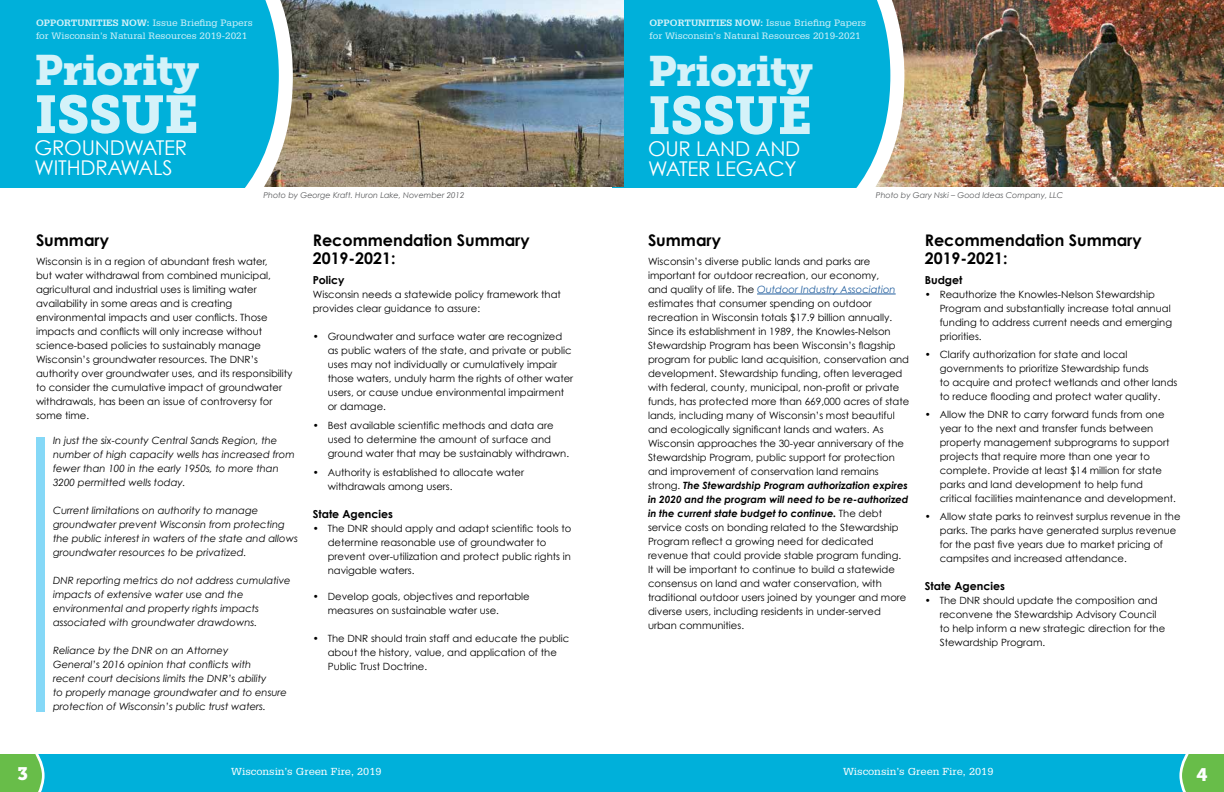
<style>
.page{position:relative;width:1224px;height:792px;background:#fff}
.page>*{position:absolute;margin:0;border:0;box-sizing:border-box;transform-origin:0 0}
.t1{font:52.8px "Museo Slab 900";letter-spacing:-.01em;color:#d4f2f9}
.t2{font:42.3px "Museo Slab 900";letter-spacing:-.02em;color:#d4f2f9}
.t3{font:20.4px/20px "Century Gothic";letter-spacing:-.01em;color:#fff}
.t4{font:18px "Museo Slab 900";color:#fff}
.t5{font:700 16px/18px "Century Gothic";color:#000}
.t6{font:700 11px "Century Gothic";color:#000}
.t7{font:10px/14px "Century Gothic";color:#000}
.t8{font:italic 10px/14px "Century Gothic";color:#000}
.t9{font:9.9px "Glypha";color:#fff;scale:1.11 1}
.t10{font:9px/13px "Glypha";color:#d4f2f9;scale:1.11 1}
.t11{font:italic 8px "Century Gothic";color:#58595b}
.s1{font-weight:700}
.s2{font-style:italic;color:#215e9e}
.s3{font-weight:700;font-style:italic}
</style>
<div class="page">
<div style="left:0;top:754px;width:1224px;height:38px;background:#00b0da"></div>
<svg style="left:0;top:754px;width:45px;height:38px;background:#6cc05b"></svg>
<svg style="left:1179px;top:754px;width:45px;height:38px;background:#6cc05b"></svg>
<img style="left:904px;top:0;width:320px;height:187px">
<svg style="left:890px;top:0;width:14px;height:187px"></svg>
<div style="left:624px;top:0;width:266px;height:187px;background:#00b0da"></div>
<hr style="left:757px;top:294px;width:139px;height:1px;background:#215e9e">
<img style="left:293px;top:0;width:331px;height:187px">
<svg style="left:279px;top:0;width:14px;height:187px"></svg>
<div style="left:0;top:0;width:279px;height:187px;background:#00b0da"></div>
<div style="left:36px;top:437px;width:9px;height:274px;background:#85d8f7"></div>
<p class="t10" style="left:36px;top:16px;width:197px"><span class="s1">OPPORTUNITIES NOW:</span> Issue Briefing Papers for Wisconsin’s Natural Resources 2019-2021</p>
<h2 class="t2" style="left:34px;top:45px;width:167px">Priority</h2>
<h1 class="t1" style="left:34px;top:84px;width:166px">ISSUE</h1>
<h3 class="t3" style="left:34px;top:137px;width:154px">GROUNDWATER<br>WITHDRAWALS</h3>
<p class="t11" style="left:263px;top:190px;width:203px">Photo by George Kraft. Huron Lake, November 2012</p>
<h3 class="t5" style="left:36px;top:231px;width:74px">Summary</h3>
<p class="t7" style="left:36px;top:254px;width:258px">Wisconsin is in a region of abundant fresh water,<br>but water withdrawal from combined municipal, agricultural and industrial uses is limiting water availability in some areas and is creating environmental impacts and user conflicts. Those impacts and conflicts will only increase without science-based policies to sustainably manage Wisconsin’s groundwater resources. The DNR’s authority over groundwater uses, and its responsibility to consider the cumulative impact of groundwater withdrawals, has been an issue of controversy for some time.</p>
<p class="t8" style="left:53px;top:433px;width:243px">In just the six-county Central Sands Region, the number of high capacity wells has increased from fewer than 100 in the early 1950s, to more than 3200 permitted wells today.</p>
<p class="t8" style="left:53px;top:503px;width:246px">Current limitations on authority to manage groundwater prevent Wisconsin from protecting the public interest in waters of the state and allows groundwater resources to be privatized.</p>
<p class="t8" style="left:53px;top:573px;width:239px">DNR reporting metrics do not address cumulative impacts of extensive water use and the environmental and property rights impacts associated with groundwater drawdowns.</p>
<p class="t8" style="left:53px;top:643px;width:236px">Reliance by the DNR on an Attorney<br>General’s 2016 opinion that conflicts with<br>recent court decisions limits the DNR’s ability<br>to properly manage groundwater and to ensure protection of Wisconsin’s public trust waters.</p>
<h3 class="t5" style="left:313px;top:231px;width:218px">Recommendation Summary<br>2019-2021:</h3>
<p class="t6" style="left:313px;top:273px;width:33px">Policy</p>
<p class="t7" style="left:313px;top:287px;width:250px">Wisconsin needs a statewide policy framework that provides clear guidance to assure:</p>
<p class="t7" style="left:328px;top:329px;width:247px;text-indent:-15px">• Groundwater and surface water are recognized as public waters of the state, and private or public uses may not individually or cumulatively impair those waters, unduly harm the rights of other water users, or cause undue environmental impairment or damage.</p>
<p class="t7" style="left:328px;top:418px;width:243px;text-indent:-15px">• Best available scientific methods and data are used to determine the amount of surface and ground water that may be sustainably withdrawn.</p>
<p class="t7" style="left:328px;top:465px;width:198px;text-indent:-15px">• Authority is established to allocate water withdrawals among users.</p>
<p class="t6" style="left:313px;top:507px;width:82px">State Agencies</p>
<p class="t7" style="left:328px;top:521px;width:245px;text-indent:-15px">• The DNR should apply and adapt scientific tools to determine reasonable use of groundwater to prevent over-utilization and protect public rights in navigable waters.</p>
<p class="t7" style="left:328px;top:589px;width:204px;text-indent:-15px">• Develop goals, objectives and reportable measures on sustainable water use.</p>
<p class="t7" style="left:328px;top:631px;width:243px;text-indent:-15px">• The DNR should train staff and educate the public about the history, value, and application of the<br>Public Trust Doctrine.</p>
<p class="t10" style="left:650px;top:16px;width:197px"><span class="s1">OPPORTUNITIES NOW:</span> Issue Briefing Papers for Wisconsin’s Natural Resources 2019-2021</p>
<h2 class="t2" style="left:648px;top:46px;width:167px">Priority</h2>
<h1 class="t1" style="left:648px;top:85px;width:166px">ISSUE</h1>
<h3 class="t3" style="left:648px;top:138px;width:154px">OUR LAND AND<br>WATER LEGACY</h3>
<p class="t11" style="left:876px;top:190px;width:189px">Photo by Gary Nski – Good Ideas Company, LLC</p>
<h3 class="t5" style="left:648px;top:231px;width:74px">Summary</h3>
<p class="t7" style="left:648px;top:254px;width:263px">Wisconsin’s diverse public lands and parks are important for outdoor recreation, our economy,<br>and quality of life. The <span class="s2">Outdoor Industry Association </span>estimates that consumer spending on outdoor recreation in Wisconsin totals $17.9 billion annually.<br>Since its establishment in 1989, the Knowles-Nelson Stewardship Program has been Wisconsin’s flagship program for public land acquisition, conservation and development. Stewardship funding, often leveraged with federal, county, municipal, non-profit or private funds, has protected more than 669,000 acres of state lands, including many of Wisconsin’s most beautiful and ecologically significant lands and waters. As Wisconsin approaches the 30-year anniversary of the Stewardship Program, public support for protection and improvement of conservation land remains strong. <span class="s3">The Stewardship Program authorization expires in 2020 and the program will need to be re-authorized in the current state budget to continue.</span> The debt service costs on bonding related to the Stewardship Program reflect a growing need for dedicated revenue that could provide stable program funding.<br>It will be important to continue to build a statewide consensus on land and water conservation, with traditional outdoor users joined by younger and more diverse users, including residents in under-served urban communities.</p>
<h3 class="t5" style="left:925px;top:231px;width:218px">Recommendation Summary<br>2019-2021:</h3>
<p class="t6" style="left:925px;top:273px;width:39px">Budget</p>
<p class="t7" style="left:940px;top:287px;width:234px;text-indent:-15px">• Reauthorize the Knowles-Nelson Stewardship Program and substantially increase total annual funding to address current needs and emerging priorities.</p>
<p class="t7" style="left:940px;top:347px;width:239px;text-indent:-15px">• Clarify authorization for state and local governments to prioritize Stewardship funds<br>to acquire and protect wetlands and other lands to reduce flooding and protect water quality.</p>
<p class="t7" style="left:940px;top:407px;width:238px;text-indent:-15px">• Allow the DNR to carry forward funds from one year to the next and transfer funds between property management subprograms to support projects that require more than one year to complete. Provide at least $14 million for state parks and land development to help fund critical facilities maintenance and development.</p>
<p class="t7" style="left:940px;top:509px;width:242px;text-indent:-15px">• Allow state parks to reinvest surplus revenue in the parks. The parks have generated surplus revenue for the past five years due to market pricing of campsites and increased attendance.</p>
<p class="t6" style="left:925px;top:579px;width:82px">State Agencies</p>
<p class="t7" style="left:940px;top:593px;width:227px;text-indent:-15px">• The DNR should update the composition and reconvene the Stewardship Advisory Council to help inform a new strategic direction for the Stewardship Program.</p>
<h3 class="t4" style="left:18px;top:764px;width:12px">3</h3>
<p class="t9" style="left:231px;top:765px;width:137px">Wisconsin’s Green Fire, 2019</p>
<p class="t9" style="left:843px;top:765px;width:137px">Wisconsin’s Green Fire, 2019</p>
<h3 class="t4" style="left:1196px;top:764px;width:13px">4</h3>
</div>
